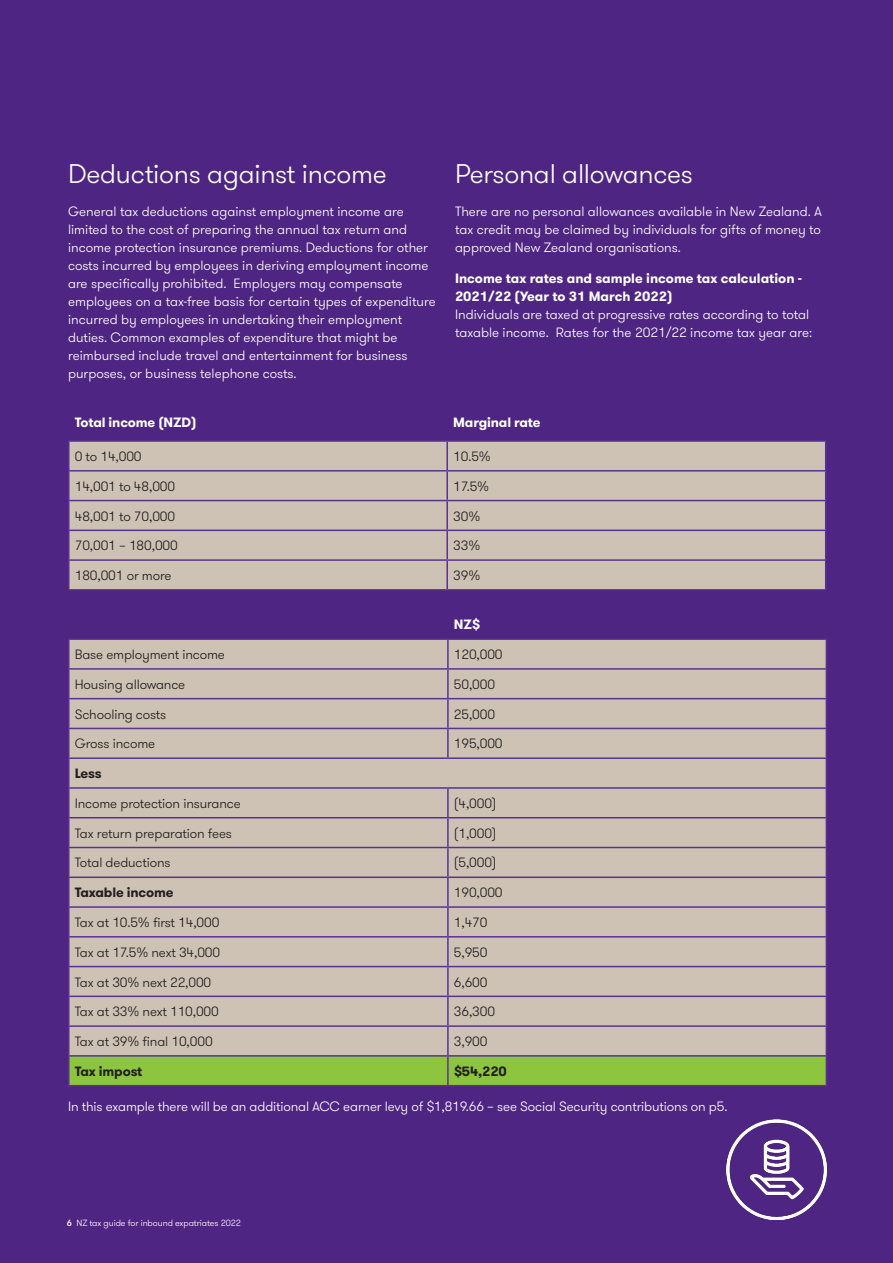
<style>
.page{position:relative;width:893px;height:1263px;background:#4e2582}
.page>*{position:absolute;margin:0;border:0;box-sizing:border-box;transform-origin:0 0}
._06_Opening_Paragrap{font:300 27px "GT Walsheim Pro";letter-spacing:-.01em;color:#fff}
._11_Body_text{font:300 13.5px/18px "GT Walsheim Pro";color:#fff}
._11_Body_text-2{font:300 13.5px "GT Walsheim Pro";letter-spacing:-.01em;color:#231f20}
._11_Body_text-3{font:700 13.5px "GT Walsheim Pro";letter-spacing:-.01em;color:#231f20}
._11_Body_text-4{font:700 13.5px "GT Walsheim Pro";letter-spacing:-.01em;color:#fff}
._11_Body_text-5{font:300 9px "GT Walsheim Pro";letter-spacing:-.01em;color:#fff}
.s1{font-weight:700}
.s2{font-weight:500}
</style>
<div class="page">
<div style="left:70px;top:442px;width:755px;height:147px;background:#cdc2b4"></div>
<hr style="left:68px;top:440px;width:379px;height:2px;background:#59338e">
<hr style="left:68px;top:442px;width:2px;height:28px;background:#59338e">
<hr style="left:447px;top:440px;width:379px;height:2px;background:#59338e">
<hr style="left:446px;top:442px;width:2px;height:28px;background:#59338e">
<hr style="left:68px;top:470px;width:379px;height:1px;background:#59338e">
<hr style="left:68px;top:471px;width:2px;height:29px;background:#59338e">
<hr style="left:447px;top:470px;width:379px;height:1px;background:#59338e">
<hr style="left:446px;top:471px;width:2px;height:29px;background:#59338e">
<hr style="left:68px;top:500px;width:379px;height:1px;background:#59338e">
<hr style="left:68px;top:501px;width:2px;height:29px;background:#59338e">
<hr style="left:447px;top:500px;width:379px;height:1px;background:#59338e">
<hr style="left:446px;top:501px;width:2px;height:29px;background:#59338e">
<hr style="left:68px;top:530px;width:379px;height:1px;background:#59338e">
<hr style="left:68px;top:531px;width:2px;height:28px;background:#59338e">
<hr style="left:447px;top:530px;width:379px;height:1px;background:#59338e">
<hr style="left:446px;top:531px;width:2px;height:28px;background:#59338e">
<hr style="left:68px;top:559px;width:379px;height:2px;background:#59338e">
<hr style="left:68px;top:561px;width:2px;height:28px;background:#59338e">
<hr style="left:447px;top:559px;width:379px;height:2px;background:#59338e">
<hr style="left:446px;top:561px;width:2px;height:28px;background:#59338e">
<svg style="left:825px;top:442px;width:1px;height:147px"></svg>
<hr style="left:68px;top:589px;width:379px;height:2px;background:#59338e">
<hr style="left:447px;top:589px;width:379px;height:2px;background:#59338e">
<hr style="left:68px;top:638px;width:380px;height:2px;background:#59338e">
<hr style="left:68px;top:640px;width:2px;height:28px;background:#59338e">
<hr style="left:448px;top:638px;width:379px;height:2px;background:#59338e">
<hr style="left:68px;top:668px;width:380px;height:2px;background:#59338e">
<hr style="left:68px;top:670px;width:2px;height:28px;background:#59338e">
<hr style="left:68px;top:698px;width:380px;height:1px;background:#59338e">
<hr style="left:68px;top:699px;width:2px;height:29px;background:#59338e">
<hr style="left:68px;top:728px;width:380px;height:1px;background:#59338e">
<hr style="left:68px;top:729px;width:2px;height:28px;background:#59338e">
<hr style="left:68px;top:757px;width:380px;height:2px;background:#59338e">
<hr style="left:68px;top:759px;width:2px;height:28px;background:#59338e">
<hr style="left:68px;top:787px;width:380px;height:2px;background:#59338e">
<hr style="left:68px;top:789px;width:2px;height:28px;background:#59338e">
<hr style="left:68px;top:817px;width:380px;height:1px;background:#59338e">
<hr style="left:68px;top:818px;width:2px;height:29px;background:#59338e">
<hr style="left:68px;top:847px;width:380px;height:1px;background:#59338e">
<hr style="left:68px;top:848px;width:2px;height:28px;background:#59338e">
<hr style="left:68px;top:876px;width:380px;height:2px;background:#59338e">
<hr style="left:68px;top:878px;width:2px;height:28px;background:#59338e">
<hr style="left:68px;top:906px;width:380px;height:2px;background:#59338e">
<hr style="left:68px;top:908px;width:2px;height:28px;background:#59338e">
<hr style="left:68px;top:936px;width:380px;height:1px;background:#59338e">
<hr style="left:68px;top:937px;width:2px;height:29px;background:#59338e">
<hr style="left:68px;top:966px;width:380px;height:1px;background:#59338e">
<hr style="left:68px;top:967px;width:2px;height:28px;background:#59338e">
<hr style="left:68px;top:995px;width:380px;height:2px;background:#59338e">
<hr style="left:68px;top:997px;width:2px;height:28px;background:#59338e">
<hr style="left:68px;top:1025px;width:380px;height:2px;background:#59338e">
<hr style="left:68px;top:1027px;width:2px;height:28px;background:#59338e">
<hr style="left:68px;top:1055px;width:380px;height:1px;background:#59338e">
<hr style="left:68px;top:1056px;width:2px;height:29px;background:#59338e">
<svg style="left:69px;top:640px;width:758px;height:445px;background:#c2baaa"></svg>
<hr style="left:68px;top:1085px;width:380px;height:1px;background:#59338e">
<hr style="left:448px;top:1085px;width:379px;height:1px;background:#59338e">
<img style="left:726px;top:1119px;width:100px;height:100px">
<p class="_06_Opening_Paragrap" style="left:68px;top:156px;width:320px">Deductions against income</p>
<p class="_11_Body_text" style="left:68px;top:202px;width:369px">General tax deductions against employment income are limited to the cost of preparing the annual tax return and income protection insurance premiums. Deductions for other costs incurred by employees in deriving employment income are specifically prohibited. Employers may compensate employees on a tax-free basis for certain types of expenditure incurred by employees in undertaking their employment duties. Common examples of expenditure that might be reimbursed include travel and entertainment for business purposes, or business telephone costs.</p>
<p class="_11_Body_text-4" style="left:75px;top:414px;width:123px">Total income (NZD)</p>
<p class="_11_Body_text-4" style="left:453px;top:414px;width:89px">Marginal rate</p>
<p class="_11_Body_text-2" style="left:75px;top:448px;width:68px">0 to 14,000</p>
<p class="_11_Body_text-2" style="left:453px;top:448px;width:39px">10.5%</p>
<p class="_11_Body_text-2" style="left:75px;top:478px;width:102px">14,001 to 48,000</p>
<p class="_11_Body_text-2" style="left:453px;top:478px;width:37px">17.5%</p>
<p class="_11_Body_text-2" style="left:75px;top:507px;width:102px">48,001 to 70,000</p>
<p class="_11_Body_text-2" style="left:453px;top:507px;width:29px">30%</p>
<p class="_11_Body_text-2" style="left:75px;top:537px;width:105px">70,001 – 180,000</p>
<p class="_11_Body_text-2" style="left:453px;top:537px;width:29px">33%</p>
<p class="_11_Body_text-2" style="left:75px;top:567px;width:98px">180,001 or more</p>
<p class="_11_Body_text-2" style="left:453px;top:567px;width:29px">39%</p>
<p class="_11_Body_text-4" style="left:454px;top:616px;width:28px">NZ$</p>
<p class="_11_Body_text-2" style="left:75px;top:646px;width:152px">Base employment income</p>
<p class="_11_Body_text-2" style="left:454px;top:646px;width:50px">120,000</p>
<p class="_11_Body_text-2" style="left:75px;top:676px;width:112px">Housing allowance</p>
<p class="_11_Body_text-2" style="left:454px;top:676px;width:43px">50,000</p>
<p class="_11_Body_text-2" style="left:75px;top:705px;width:93px">Schooling costs</p>
<p class="_11_Body_text-2" style="left:454px;top:705px;width:43px">25,000</p>
<p class="_11_Body_text-2" style="left:75px;top:735px;width:82px">Gross income</p>
<p class="_11_Body_text-2" style="left:454px;top:735px;width:50px">195,000</p>
<p class="_11_Body_text-3" style="left:75px;top:765px;width:28px">Less</p>
<p class="_11_Body_text-2" style="left:75px;top:795px;width:168px">Income protection insurance</p>
<p class="_11_Body_text-2" style="left:454px;top:795px;width:44px">(4,000)</p>
<p class="_11_Body_text-2" style="left:75px;top:824px;width:159px">Tax return preparation fees</p>
<p class="_11_Body_text-2" style="left:454px;top:824px;width:44px">(1,000)</p>
<p class="_11_Body_text-2" style="left:75px;top:854px;width:97px">Total deductions</p>
<p class="_11_Body_text-2" style="left:454px;top:854px;width:44px">(5,000)</p>
<p class="_11_Body_text-3" style="left:75px;top:884px;width:100px">Taxable income</p>
<p class="_11_Body_text-2" style="left:454px;top:884px;width:50px">190,000</p>
<p class="_11_Body_text-2" style="left:75px;top:914px;width:146px">Tax at 10.5% first 14,000</p>
<p class="_11_Body_text-2" style="left:454px;top:914px;width:35px">1,470</p>
<p class="_11_Body_text-2" style="left:75px;top:943px;width:147px">Tax at 17.5% next 34,000</p>
<p class="_11_Body_text-2" style="left:454px;top:943px;width:35px">5,950</p>
<p class="_11_Body_text-2" style="left:75px;top:973px;width:138px">Tax at 30% next 22,000</p>
<p class="_11_Body_text-2" style="left:454px;top:973px;width:35px">6,600</p>
<p class="_11_Body_text-2" style="left:75px;top:1003px;width:146px">Tax at 33% next 110,000</p>
<p class="_11_Body_text-2" style="left:454px;top:1003px;width:43px">36,300</p>
<p class="_11_Body_text-2" style="left:75px;top:1033px;width:139px">Tax at 39% final 10,000</p>
<p class="_11_Body_text-2" style="left:454px;top:1033px;width:35px">3,900</p>
<p class="_11_Body_text-3" style="left:75px;top:1062px;width:69px">Tax impost</p>
<p class="_11_Body_text-3" style="left:454px;top:1062px;width:54px">$54,220</p>
<p class="_11_Body_text" style="left:68px;top:1098px;width:661px">In this example there will be an additional ACC earner levy of $1,819.66 – see Social Security contributions on p5.</p>
<p class="_06_Opening_Paragrap" style="left:455px;top:156px;width:240px">Personal allowances</p>
<p class="_11_Body_text" style="left:455px;top:202px;width:368px;text-align:justify">There are no personal allowances available in New Zealand. A tax credit may be claimed by individuals for gifts of money to approved New Zealand organisations.</p>
<p class="_11_Body_text" style="left:455px;top:269px;width:359px"><span class="s1">Income tax rates and sample income tax calculation - 2021/22 (Year to 31 March 2022)<br></span>Individuals are taxed at progressive rates according to total taxable income. Rates for the 2021/22 income tax year are:</p>
<p class="_11_Body_text-5" style="left:67px;top:1217px;width:175px"><span class="s2">6</span> NZ tax guide for inbound expatriates 2022</p>
</div>
